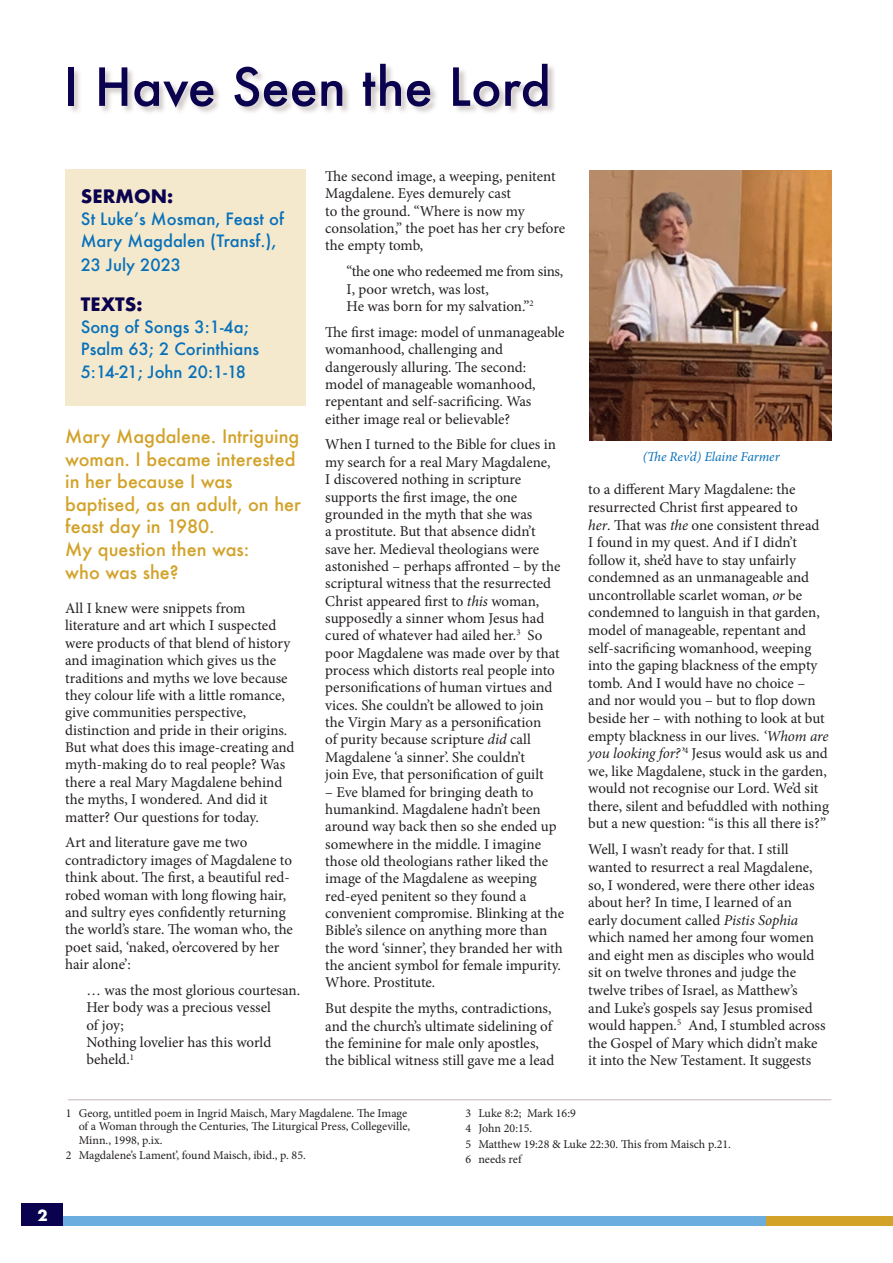
<style>
.page{position:relative;width:893px;height:1263px;background:#fff}
.page>*{position:absolute;margin:0;border:0;box-sizing:border-box;transform-origin:0 0}
.t1{font:500 51px "Futura";color:#0a024e}
.t2{font:500 18px/22.6px "Futura";color:#d2a229}
.t3{font:700 18px "Futura";color:#0a024e}
.t4{font:500 16.5px/21.9px "Futura";color:#0770ba}
.t5{font:15px/17.4px "Minion Pro";letter-spacing:-.005em;color:#231f20}
.t6{font:700 15px "Futura";color:#fff}
.t7{font:italic 13.5px "Minion Pro";letter-spacing:-.005em;color:#0770ba}
.t8{font:12px/15.6px "Minion Pro";color:#231f20}
.s1{font-style:italic}
</style>
<div class="page">
<div style="left:65px;top:169px;width:241px;height:236px;background:#f4e9cd"></div>
<div style="left:21px;top:1216px;width:872px;height:9px;background:#6caddf"></div>
<div style="left:766px;top:1216px;width:127px;height:9px;background:#d2a229"></div>
<div style="left:21px;top:1203px;width:42px;height:22px;background:#0a024e"></div>
<div style="left:68px;top:64px;width:488px;height:51px;background:#c2bab7;opacity:.75"></div>
<img style="left:589px;top:170px;width:242px;height:270px">
<hr style="left:68px;top:1099px;width:763px;height:1px;background:#c2bab7">
<h1 class="t1" style="left:64px;top:52px;width:489px">I Have Seen the Lord</h1>
<p class="t6" style="left:37px;top:1204px;width:12px">2</p>
<p class="t3" style="left:81px;top:184px;width:94px">SERMON:</p>
<p class="t4" style="left:81px;top:208px;width:205px">St Luke’s Mosman, Feast of<br>Mary Magdalen (Transf.),</p>
<p class="t4" style="left:81px;top:253px;width:102px">23 July 2023</p>
<p class="t3" style="left:81px;top:291px;width:63px">TEXTS:</p>
<p class="t4" style="left:81px;top:316px;width:180px">Song of Songs 3:1-4a;<br>Psalm 63; 2 Corinthians</p>
<p class="t4" style="left:81px;top:361px;width:167px">5:14-21; John 20:1-18</p>
<p class="t2" style="left:65px;top:425px;width:237px">Mary Magdalene. Intriguing woman. I became interested in her because I was baptised, as an adult, on her feast day in 1980.<br>My question then was:<br>who was she?</p>
<p class="t5" style="left:65px;top:600px;width:231px">All I knew were snippets from literature and art which I suspected were products of that blend of history and imagination which gives us the traditions and myths we love because they colour life with a little romance, give communities perspective, distinction and pride in their origins.<br>But what does this image-creating and myth-making do to real people? Was there a real Mary Magdalene behind the myths, I wondered. And did it matter? Our questions for today.</p>
<p class="t5" style="left:65px;top:834px;width:229px">Art and literature gave me two contradictory images of Magdalene to think about. The first, a beautiful red&shy;robed woman with long flowing hair, and sultry eyes confidently returning the world’s stare. The woman who, the poet said, ‘naked, o’ercovered by her hair alone’:</p>
<p class="t5" style="left:86px;top:981px;width:215px">… was the most glorious courtesan.<br>Her body was a precious vessel<br>of joy;<br>Nothing lovelier has this world beheld.<sup>1</sup></p>
<p class="t5" style="left:325px;top:168px;width:241px">The second image, a weeping, penitent<br>Magdalene. Eyes demurely cast<br>to the ground. “Where is now my consolation,” the poet has her cry before the empty tomb,</p>
<p class="t5" style="left:347px;top:263px;width:218px">“the one who redeemed me from sins,<br>I, poor wretch, was lost,<br>He was born for my salvation.”<sup>2</sup></p>
<p class="t5" style="left:325px;top:323px;width:241px">The first image: model of unmanageable womanhood, challenging and dangerously alluring. The second: model of manageable womanhood, repentant and self-sacrificing. Was either image real or believable?</p>
<p class="t5" style="left:325px;top:436px;width:237px">When I turned to the Bible for clues in my search for a real Mary Magdalene,<br>I discovered nothing in scripture supports the first image, the one grounded in the myth that she was<br>a prostitute. But that absence didn’t save her. Medieval theologians were astonished – perhaps affronted – by the scriptural witness that the resurrected Christ appeared first to <span class="s1">this</span> woman, supposedly a sinner whom Jesus had cured of whatever had ailed her.<sup>3</sup> So poor Magdalene was made over by that process which distorts real people into personifications of human virtues and vices. She couldn’t be allowed to join the Virgin Mary as a personification<br>of purity because scripture <span class="s1">did</span> call Magdalene ‘a sinner’. She couldn’t<br>join Eve, that personification of guilt</p>
<p class="t5" style="left:325px;top:783px;width:240px">– Eve blamed for bringing death to humankind. Magdalene hadn’t been around way back then so she ended up somewhere in the middle. I imagine those old theologians rather liked the image of the Magdalene as weeping red-eyed penitent so they found a convenient compromise. Blinking at the Bible’s silence on anything more than the word ‘sinner’, they branded her with the ancient symbol for female impurity.<br>Whore. Prostitute.</p>
<p class="t5" style="left:325px;top:1000px;width:230px">But despite the myths, contradictions, and the church’s ultimate sidelining of the feminine for male only apostles, the biblical witness still gave me a lead</p>
<p class="t7" style="left:643px;top:447px;width:138px">(The Rev’d) Elaine Farmer</p>
<p class="t5" style="left:588px;top:481px;width:242px">to a different Mary Magdalene: the resurrected Christ first appeared to<br><span class="s1">her</span>. That was <span class="s1">the</span> one consistent thread<br>I found in my quest. And if I didn’t follow it, she’d have to stay unfairly condemned as an unmanageable and uncontrollable scarlet woman, <span class="s1">or</span> be condemned to languish in that garden, model of manageable, repentant and self-sacrificing womanhood, weeping into the gaping blackness of the empty tomb. And I would have no choice – and nor would you – but to flop down beside her – with nothing to look at but empty blackness in our lives. <span class="s1">‘Whom are you looking for?’</span><sup>4</sup> Jesus would ask us and we, like Magdalene, stuck in the garden, would not recognise our Lord. We’d sit there, silent and befuddled with nothing but a new question: “is this all there is?”</p>
<p class="t5" style="left:588px;top:841px;width:239px">Well, I wasn’t ready for that. I still wanted to resurrect a real Magdalene, so, I wondered, were there other ideas about her? In time, I learned of an<br>early document called <span class="s1">Pistis Sophia </span>which named her among four women and eight men as disciples who would sit on twelve thrones and judge the twelve tribes of Israel, as Matthew’s<br>and Luke’s gospels say Jesus promised would happen.<sup>5</sup> And, I stumbled across the Gospel of Mary which didn’t make it into the New Testament. It suggests</p>
<p class="t8" style="left:79px;top:1106px;width:333px;line-height:13.5px;text-indent:-13px">1 Georg, untitled poem in Ingrid Maisch, Mary Magdalene. The Image of a Woman through the Centuries, The Liturgical Press, Collegeville,<br>Minn., 1998, p.ix.</p>
<p class="t8" style="left:66px;top:1147px;width:241px">2 Magdalene’s Lament’, found Maisch, ibid., p. 85.</p>
<p class="t8" style="left:466px;top:1105px;width:267px">3 Luke 8:2; Mark 16:9<br>4 John 20:15.<br>5 Matthew 19:28 &amp; Luke 22:30. This from Maisch p.21.<br>6 needs ref</p>
</div>
